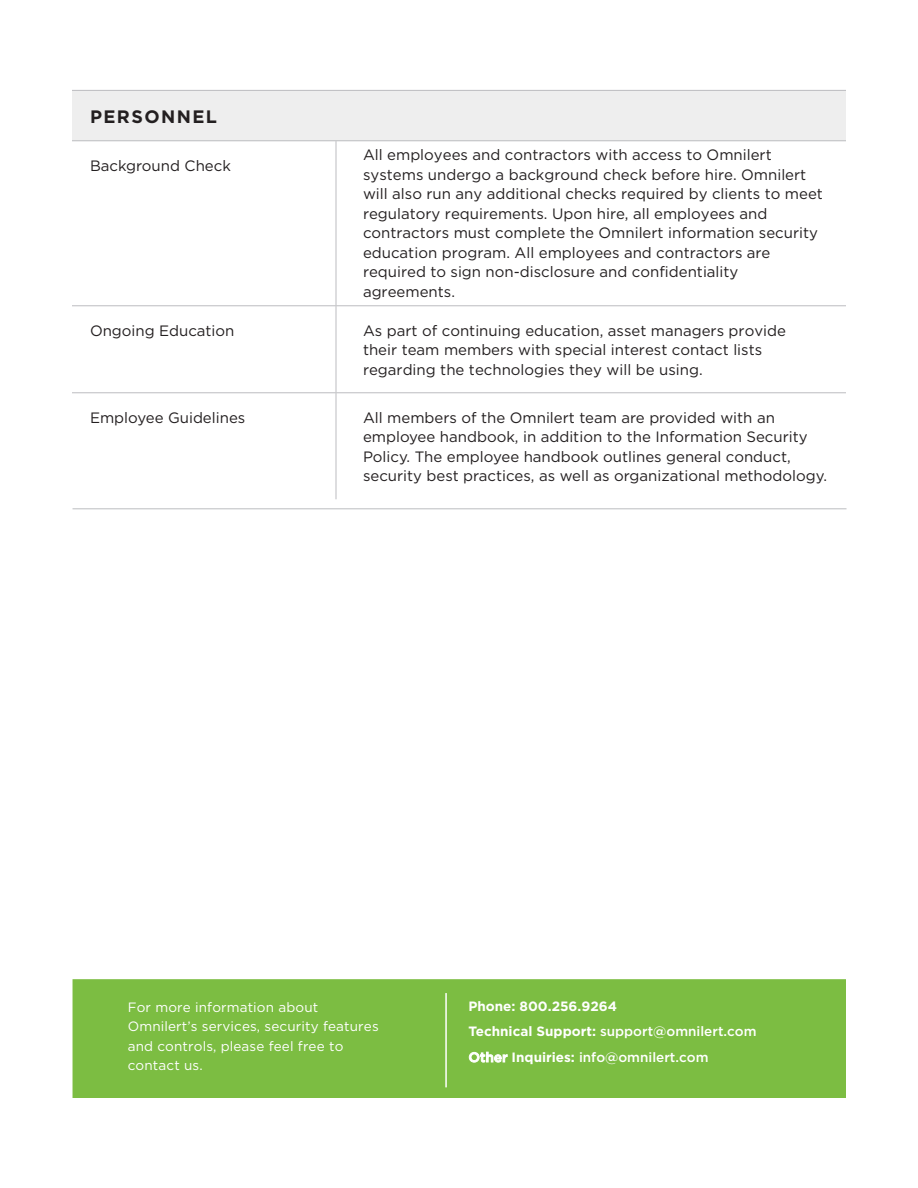
<style>
.page{position:relative;width:918px;height:1188px;background:#fff}
.page>*{position:absolute;margin:0;border:0;box-sizing:border-box;transform-origin:0 0}
.t1{font:700 18px "Gotham";letter-spacing:.08em;color:#231f20}
.Body{font:15px/19.5px "Gotham";color:#231f20}
.t2{font:13.5px/19.5px "Gotham";letter-spacing:.01em;color:#fff}
.t3{font:700 13.5px/25.3px "Gotham";color:#fff}
.s1{font-weight:500}
</style>
<div class="page">
<div style="left:72px;top:90px;width:774px;height:51px;background:#eee"></div>
<hr style="left:72px;top:90px;width:264px;height:1px;background:#bcbdc0">
<hr style="left:336px;top:90px;width:510px;height:1px;background:#bcbdc0">
<hr style="left:72px;top:140px;width:264px;height:1px;background:#bcbdc0">
<hr style="left:336px;top:140px;width:510px;height:1px;background:#bcbdc0">
<hr style="left:336px;top:141px;width:1px;height:164px;background:#bcbdc0">
<hr style="left:72px;top:305px;width:264px;height:1px;background:#bcbdc0">
<hr style="left:336px;top:305px;width:510px;height:1px;background:#bcbdc0">
<hr style="left:336px;top:306px;width:1px;height:86px;background:#bcbdc0">
<hr style="left:72px;top:392px;width:264px;height:1px;background:#bcbdc0">
<hr style="left:336px;top:392px;width:510px;height:1px;background:#bcbdc0">
<hr style="left:336px;top:393px;width:1px;height:106px;background:#bcbdc0">
<hr style="left:73px;top:508px;width:774px;height:1px;background:#bcbdc0">
<div style="left:73px;top:979px;width:773px;height:119px;background:#7cbd42;border:2px solid #7cbd42"></div>
<hr style="left:445px;top:993px;width:2px;height:94px;background:#fff">
<p class="t1" style="left:90px;top:104px;width:129px">PERSONNEL</p>
<p class="Body" style="left:90px;top:155px;width:142px">Background Check</p>
<p class="Body" style="left:363px;top:145px;width:461px">All employees and contractors with access to Omnilert systems undergo a background check before hire. Omnilert will also run any additional checks required by clients to meet regulatory requirements. Upon hire, all employees and contractors must complete the Omnilert information security education program. All employees and contractors are required to sign non-disclosure and confidentiality agreements.</p>
<p class="Body" style="left:90px;top:320px;width:146px">Ongoing Education</p>
<p class="Body" style="left:363px;top:320px;width:424px">As part of continuing education, asset managers provide their team members with special interest contact lists regarding the technologies they will be using.</p>
<p class="Body" style="left:90px;top:407px;width:157px">Employee Guidelines</p>
<p class="Body" style="left:363px;top:407px;width:466px">All members of the Omnilert team are provided with an employee handbook, in addition to the Information Security Policy. The employee handbook outlines general conduct, security best practices, as well as organizational methodology.</p>
<p class="t2" style="left:128px;top:997px;width:252px">For more information about<br>Omnilert’s services, security features and controls, please feel free to contact us.</p>
<p class="t3" style="left:468px;top:994px;width:290px">Phone: 800.256.9264<br>Technical Support: <span class="s1">support@omnilert.com<br>Other</span> Inquiries: <span class="s1">info@omnilert.com</span></p>
</div>
